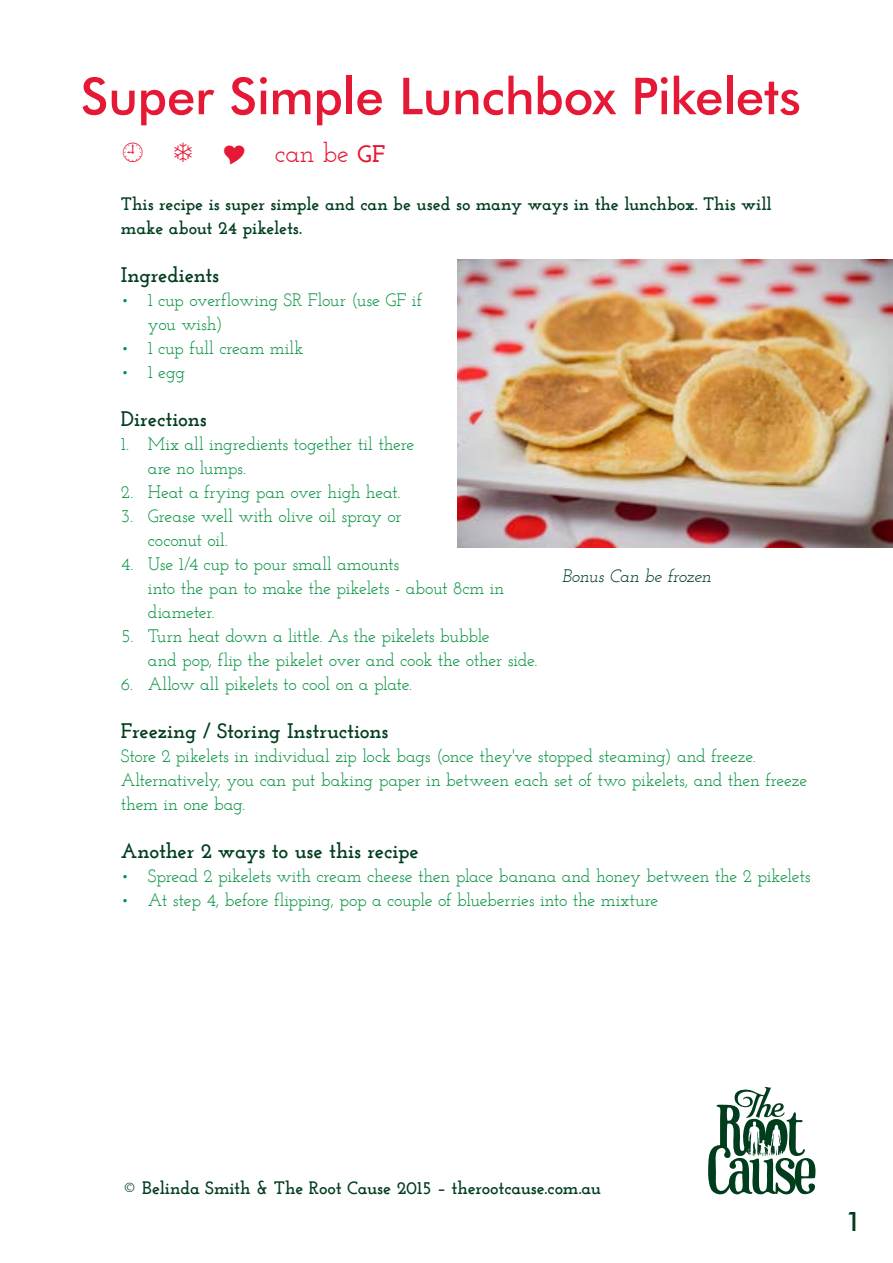
<style>
.page{position:relative;width:893px;height:1263px;background:#fff}
.page>*{position:absolute;margin:0;border:0;box-sizing:border-box;transform-origin:0 0}
.t1{font:500 51px "Futura BT";letter-spacing:-.01em;color:#e51935}
.t2{font:27px "Josefin Slab";color:#e51935}
.t3{font:500 27px "Futura BT";color:#003d1d}
.t4{font:700 21px "Josefin Slab";letter-spacing:-.005em;color:#003d1d}
.t5{font:18px/24px "Josefin Slab";letter-spacing:-.02em;color:#00903d}
.t6{font:700 18px/24px "Josefin Slab";letter-spacing:-.005em;color:#003d1d}
.t7{font:18px "Josefin Slab";color:#00903d}
.t8{font:italic 18px "Josefin Slab";letter-spacing:-.015em;color:#003d1d}
.s1{font-weight:700;font-size:24px}
</style>
<div class="page">
<svg style="left:708px;top:1087px;width:107px;height:107px"></svg>
<img style="left:457px;top:260px;width:436px;height:288px">
<h1 class="t1" style="left:80px;top:65px;width:722px">Super Simple Lunchbox Pikelets</h1>
<h2 class="t2" style="left:275px;top:137px;width:112px">can be <span class="s1">GF</span></h2>
<p class="t6" style="left:121px;top:192px;width:652px">This recipe is super simple and can be used so many ways in the lunchbox. This will make about 24 pikelets.</p>
<p class="t4" style="left:121px;top:263px;width:100px">Ingredients</p>
<p class="t5" style="left:148px;top:288px;width:276px;text-indent:-27px">• 1 cup overflowing SR Flour (use GF if you wish)</p>
<p class="t7" style="left:121px;top:337px;width:184px">• 1 cup full cream milk</p>
<p class="t5" style="left:121px;top:360px;width:66px">• 1 egg</p>
<p class="t4" style="left:121px;top:407px;width:87px">Directions</p>
<p class="t5" style="left:148px;top:432px;width:268px;text-indent:-27px">1. Mix all ingredients together til there are no lumps.</p>
<p class="t5" style="left:121px;top:480px;width:281px">2. Heat a frying pan over high heat.</p>
<p class="t5" style="left:148px;top:504px;width:255px;text-indent:-27px">3. Grease well with olive oil spray or coconut oil.</p>
<p class="t5" style="left:148px;top:552px;width:358px;text-indent:-27px">4. Use 1/4 cup to pour small amounts<br>into the pan to make the pikelets - about 8cm in diameter.</p>
<p class="t5" style="left:148px;top:624px;width:391px;text-indent:-27px">5. Turn heat down a little. As the pikelets bubble<br>and pop, flip the pikelet over and cook the other side.</p>
<p class="t5" style="left:121px;top:672px;width:293px">6. Allow all pikelets to cool on a plate.</p>
<p class="t4" style="left:121px;top:719px;width:269px">Freezing / Storing Instructions</p>
<p class="t5" style="left:121px;top:744px;width:688px">Store 2 pikelets in individual zip lock bags (once they've stopped steaming) and freeze.<br>Alternatively, you can put baking paper in between each set of two pikelets, and then freeze them in one bag.</p>
<p class="t4" style="left:121px;top:839px;width:300px">Another 2 ways to use this recipe</p>
<p class="t5" style="left:121px;top:864px;width:691px">• Spread 2 pikelets with cream cheese then place banana and honey between the 2 pikelets</p>
<p class="t5" style="left:121px;top:888px;width:539px">• At step 4, before flipping, pop a couple of blueberries into the mixture</p>
<p class="t8" style="left:562px;top:565px;width:151px">Bonus Can be frozen</p>
<p class="t6" style="left:122px;top:1176px;width:480px">© Belinda Smith &amp; The Root Cause 2015 – therootcause.com.au</p>
<h2 class="t3" style="left:845px;top:1205px;width:18px">1</h2>
</div>
